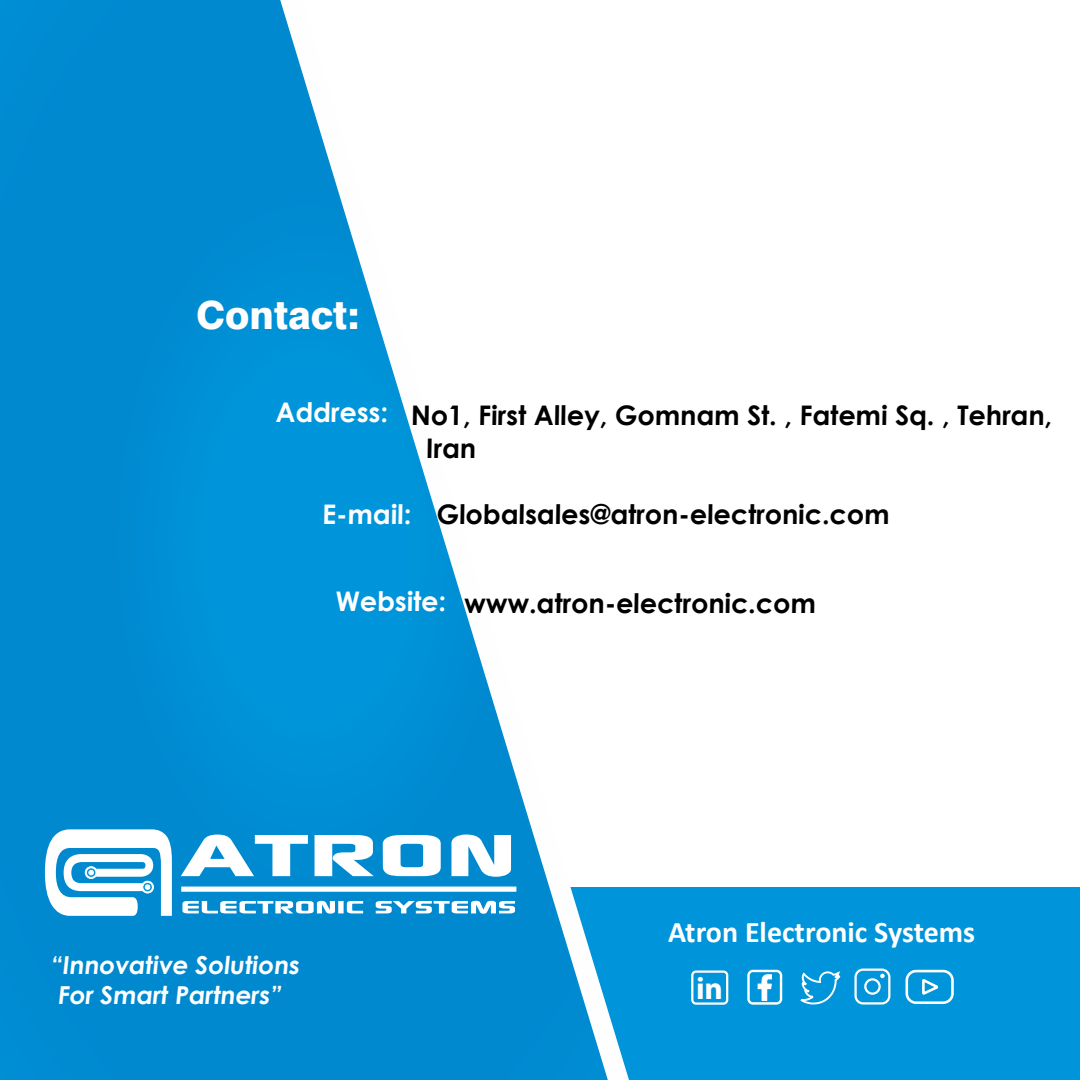
<style>
.page{position:relative;width:1080px;height:1080px;background:#fff}
.page>*{position:absolute;margin:0;border:0;box-sizing:border-box;transform-origin:0 0}
.t1{font:800 39px "Swiss 721 BT";color:#fefefe}
.t2{font:700 31.5px "Myriad Pro";color:#fefefe}
.t3{font:700 30px "Calibri";color:#fefefe}
.t4{font:700 27px/32.4px "Century Gothic";color:#000}
.t5{font:700 27px "Century Gothic";color:#fefefe}
.t6{font:700 24.75px/29.7px "Century Gothic";color:#fefefe}
.s1{color:#fefefe}
</style>
<div class="page">
<div style="left:0;top:888px;width:1080px;height:192px;background:#0095da"></div>
<div style="left:0;top:0;width:260px;height:1080px;background:#0089cf"></div>
<svg style="left:181px;top:835px;width:79px;height:79px"></svg>
<svg style="left:45px;top:829px;width:127px;height:87px"></svg>
<svg style="left:260px;top:0;width:387px;height:1080px"></svg>
<div style="left:854px;top:969px;width:36px;height:36px;border:2px solid #fefefe;border-radius:8px"></div>
<div style="left:864px;top:978px;width:17px;height:17px;border:2px solid #fefefe;border-radius:50%"></div>
<svg style="left:880px;top:974px;width:5px;height:4px"></svg>
<div style="left:691px;top:970px;width:37px;height:35px;border:2px solid #fefefe;border-radius:4px"></div>
<svg style="left:800px;top:971px;width:41px;height:34px"></svg>
<svg style="left:905px;top:970px;width:49px;height:34px"></svg>
<svg style="left:750px;top:973px;width:29px;height:29px"></svg>
<div style="left:747px;top:970px;width:35px;height:35px;border:2px solid #fefefe;border-radius:5px"></div>
<h1 class="t1" style="left:196px;top:291px;width:165px">Contact:</h1>
<p class="t5" style="left:275px;top:391px;width:115px">Address:</p>
<p class="t4" style="left:426px;top:398px;width:629px;text-indent:-15px">No1, First Alley, Gomnam St. , Fatemi Sq. , Tehran,<br>Iran</p>
<p class="t5" style="left:322px;top:493px;width:91px">E-mail:</p>
<p class="t4" style="left:436px;top:496px;width:455px">Globalsales@atron-electronic.com</p>
<p class="t4" style="left:335px;top:585px;width:483px"><span class="s1">Website:</span> www.atron-electronic.com</p>
<p class="t6" style="left:50px;top:950px;width:254px">“Innovative Solutions<br>For Smart Partners”</p>
<p class="t3" style="left:668px;top:911px;width:309px">Atron Electronic Systems</p>
<p class="t2" style="left:696px;top:968px;width:29px">in</p>
</div>
